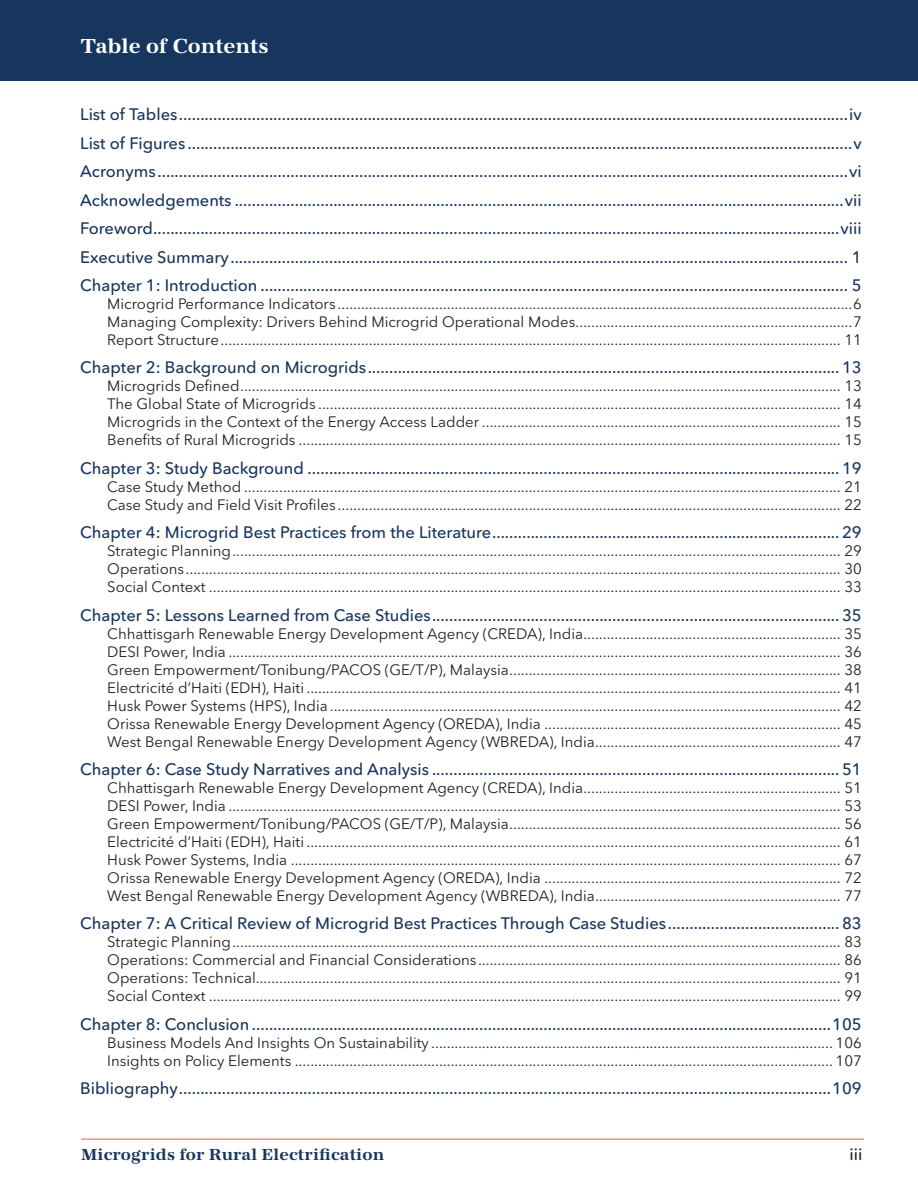
<style>
.page{position:relative;width:918px;height:1188px;background:#fff}
.page>*{position:absolute;margin:0;border:0;box-sizing:border-box;transform-origin:0 0}
.t1{font:700 21px "URW Antiqua";color:#fff}
.t2{font:500 16.5px/28.5px "Avenir Next Rounded Pro";color:#17365d;text-align:justify}
.t3{font:700 16.5px "URW Antiqua";letter-spacing:.01em;color:#17365d}
.t4{font:500 16.5px "Avenir Next Rounded Pro";color:#231f20}
.t5{font:15px/18px "Avenir Next Rounded Pro";color:#231f20;text-align:justify}
</style>
<div class="page">
<hr style="left:81px;top:1138px;width:783px;height:2px;background:#dda165">
<div style="left:0;top:0;width:918px;height:81px;background:#17365d"></div>
<h1 class="t1" style="left:81px;top:34px;width:189px">Table of Contents</h1>
<p class="t2" style="left:80px;top:100px;width:783px">List of Tables............................................................................................................................................................iv List of Figures ...........................................................................................................................................................v Acronyms.................................................................................................................................................................vi Acknowledgements ..............................................................................................................................................vii Foreword................................................................................................................................................................viii Executive Summary................................................................................................................................................ 1<br>Chapter 1: Introduction ......................................................................................................................................... 5</p>
<p class="t5" style="left:107px;top:295px;width:756px">Microgrid Performance Indicators ....................................................................................................................................6<br>Managing Complexity: Drivers Behind Microgrid Operational Modes.......................................................................7<br>Report Structure............................................................................................................................................................... 11</p>
<p class="t2" style="left:80px;top:353px;width:783px">Chapter 2: Background on Microgrids.............................................................................................................. 13</p>
<p class="t5" style="left:107px;top:377px;width:756px">Microgrids Defined.......................................................................................................................................................... 13<br>The Global State of Microgrids ...................................................................................................................................... 14<br>Microgrids in the Context of the Energy Access Ladder ............................................................................................ 15<br>Benefits of Rural Microgrids ........................................................................................................................................... 15</p>
<p class="t2" style="left:80px;top:454px;width:783px">Chapter 3: Study Background ............................................................................................................................ 19</p>
<p class="t5" style="left:107px;top:478px;width:756px">Case Study Method ......................................................................................................................................................... 21<br>Case Study and Field Visit Profiles ................................................................................................................................. 22</p>
<p class="t2" style="left:80px;top:518px;width:783px">Chapter 4: Microgrid Best Practices from the Literature................................................................................. 29</p>
<p class="t5" style="left:107px;top:542px;width:756px">Strategic Planning............................................................................................................................................................ 29<br>Operations........................................................................................................................................................................ 30<br>Social Context .................................................................................................................................................................. 33</p>
<p class="t2" style="left:80px;top:601px;width:783px">Chapter 5: Lessons Learned from Case Studies............................................................................................... 35</p>
<p class="t5" style="left:107px;top:624px;width:756px">Chhattisgarh Renewable Energy Development Agency (CREDA), India.................................................................. 35<br>DESI Power, India ............................................................................................................................................................. 36<br>Green Empowerment/Tonibung/PACOS (GE/T/P), Malaysia..................................................................................... 38<br>Electricité d’Haiti (EDH), Haiti ......................................................................................................................................... 41<br>Husk Power Systems (HPS), India ................................................................................................................................... 42<br>Orissa Renewable Energy Development Agency (OREDA), India ............................................................................ 45<br>West Bengal Renewable Energy Development Agency (WBREDA), India............................................................... 47</p>
<p class="t2" style="left:80px;top:755px;width:783px">Chapter 6: Case Study Narratives and Analysis ............................................................................................... 51</p>
<p class="t5" style="left:107px;top:779px;width:756px">Chhattisgarh Renewable Energy Development Agency (CREDA), India.................................................................. 51<br>DESI Power, India ............................................................................................................................................................. 53<br>Green Empowerment/Tonibung/PACOS (GE/T/P), Malaysia..................................................................................... 56<br>Electricité d’Haiti (EDH), Haiti ......................................................................................................................................... 61<br>Husk Power Systems, India ............................................................................................................................................. 67<br>Orissa Renewable Energy Development Agency (OREDA), India ............................................................................ 72<br>West Bengal Renewable Energy Development Agency (WBREDA), India............................................................... 77</p>
<p class="t2" style="left:80px;top:909px;width:783px">Chapter 7: A Critical Review of Microgrid Best Practices Through Case Studies ........................................ 83</p>
<p class="t5" style="left:107px;top:933px;width:756px">Strategic Planning............................................................................................................................................................ 83<br>Operations: Commercial and Financial Considerations............................................................................................. 86<br>Operations: Technical...................................................................................................................................................... 91<br>Social Context .................................................................................................................................................................. 99</p>
<p class="t2" style="left:80px;top:1010px;width:783px">Chapter 8: Conclusion .......................................................................................................................................105</p>
<p class="t5" style="left:107px;top:1034px;width:756px">Business Models And Insights On Sustainability ....................................................................................................... 106<br>Insights on Policy Elements .......................................................................................................................................... 107</p>
<p class="t2" style="left:80px;top:1074px;width:783px">Bibliography........................................................................................................................................................109</p>
<p class="t3" style="left:81px;top:1145px;width:305px">Microgrids for Rural Electrification</p>
<p class="t4" style="left:849px;top:1144px;width:15px">iii</p>
</div>
